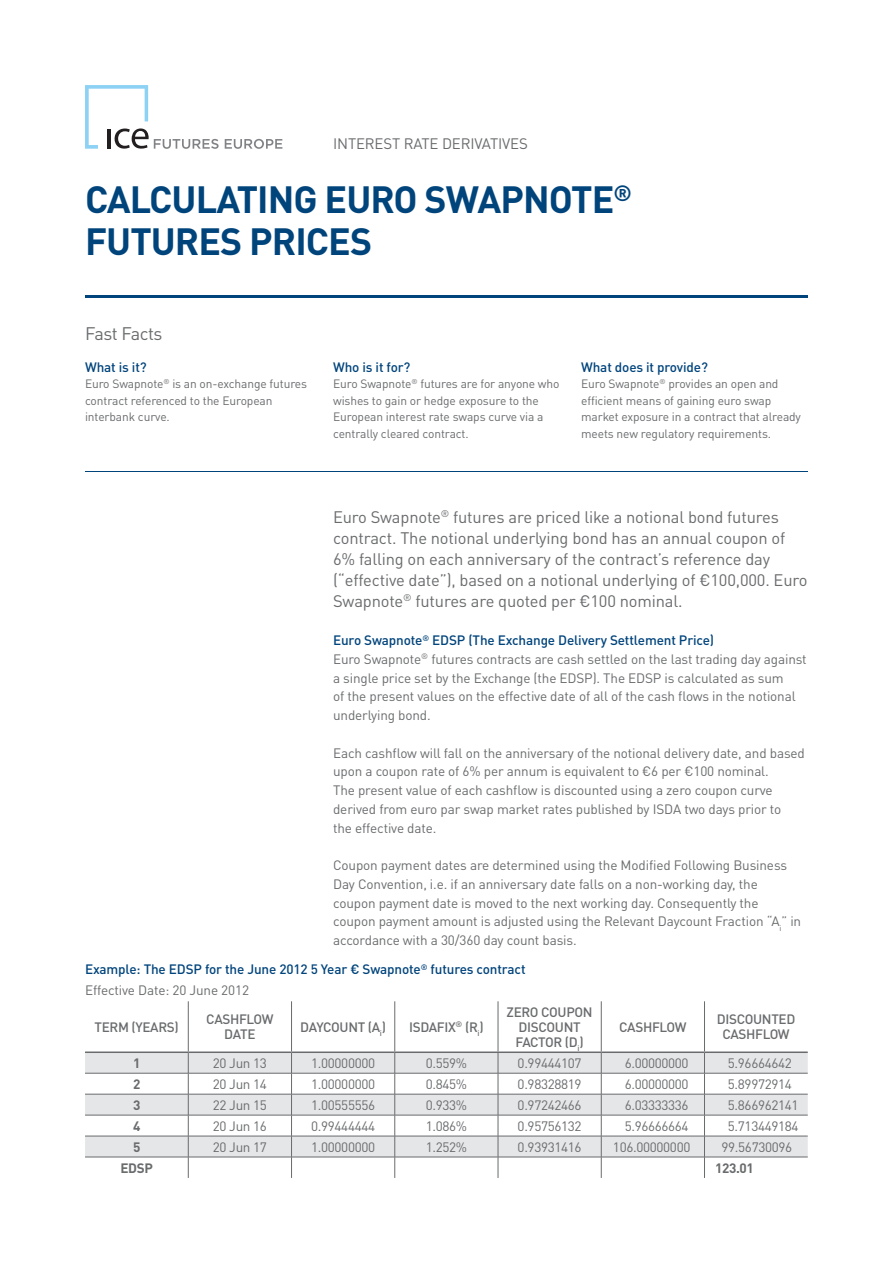
<style>
.page{position:relative;width:893px;height:1263px;background:#fff}
.page>*{position:absolute;margin:0;border:0;box-sizing:border-box;transform-origin:0 0}
.t1{font:700 37.5px/42px "DIN Pro";letter-spacing:-.025em;color:#00447c}
.t2{font:18px "DIN Pro";letter-spacing:-.03em;color:#696b6d}
.t3{font:16.5px/21px "DIN Pro";letter-spacing:-.01em;color:#696b6d}
.t4{font:15px "DIN Pro";letter-spacing:-.01em;color:#696b6d}
.t5{font:13.5px/18.8px "DIN Pro";letter-spacing:-.01em;color:#696b6d}
.t6{font:500 13.5px/21px "DIN Pro";letter-spacing:-.01em;color:#00447c}
.t7{font:500 13.5px/15px "DIN Pro";letter-spacing:-.025em;color:#696b6d;text-align:center}
.t8{font:700 13.5px "DIN Pro";letter-spacing:-.025em;color:#696b6d}
.t9{font:12px/16.5px "DIN Pro";letter-spacing:-.01em;color:#696b6d}
.s1{font-weight:500;color:#00447c}
.s2{font-weight:400;color:#696b6d}
</style>
<div class="page">
<svg style="left:85px;top:1053px;width:723px;height:104px;fill:#e5e6e7"></svg>
<hr style="left:188px;top:1001px;width:1px;height:50px;background:#696b6d">
<hr style="left:291px;top:1001px;width:1px;height:50px;background:#696b6d">
<hr style="left:394px;top:1001px;width:1px;height:50px;background:#696b6d">
<hr style="left:498px;top:1001px;width:1px;height:50px;background:#696b6d">
<hr style="left:601px;top:1001px;width:1px;height:50px;background:#696b6d">
<hr style="left:704px;top:1001px;width:1px;height:50px;background:#696b6d">
<hr style="left:85px;top:1073px;width:103px;height:1px;background:#696b6d">
<hr style="left:188px;top:1073px;width:104px;height:1px;background:#696b6d">
<hr style="left:292px;top:1073px;width:103px;height:1px;background:#696b6d">
<hr style="left:395px;top:1073px;width:103px;height:1px;background:#696b6d">
<hr style="left:498px;top:1073px;width:103px;height:1px;background:#696b6d">
<hr style="left:601px;top:1073px;width:103px;height:1px;background:#696b6d">
<hr style="left:704px;top:1073px;width:104px;height:1px;background:#696b6d">
<hr style="left:85px;top:1094px;width:103px;height:1px;background:#696b6d">
<hr style="left:188px;top:1094px;width:104px;height:1px;background:#696b6d">
<hr style="left:292px;top:1094px;width:103px;height:1px;background:#696b6d">
<hr style="left:395px;top:1094px;width:103px;height:1px;background:#696b6d">
<hr style="left:498px;top:1094px;width:103px;height:1px;background:#696b6d">
<hr style="left:601px;top:1094px;width:103px;height:1px;background:#696b6d">
<hr style="left:704px;top:1094px;width:104px;height:1px;background:#696b6d">
<hr style="left:85px;top:1115px;width:103px;height:1px;background:#696b6d">
<hr style="left:188px;top:1115px;width:104px;height:1px;background:#696b6d">
<hr style="left:292px;top:1115px;width:103px;height:1px;background:#696b6d">
<hr style="left:395px;top:1115px;width:103px;height:1px;background:#696b6d">
<hr style="left:498px;top:1115px;width:103px;height:1px;background:#696b6d">
<hr style="left:601px;top:1115px;width:103px;height:1px;background:#696b6d">
<hr style="left:704px;top:1115px;width:104px;height:1px;background:#696b6d">
<hr style="left:85px;top:1136px;width:103px;height:1px;background:#696b6d">
<hr style="left:188px;top:1136px;width:104px;height:1px;background:#696b6d">
<hr style="left:292px;top:1136px;width:103px;height:1px;background:#696b6d">
<hr style="left:395px;top:1136px;width:103px;height:1px;background:#696b6d">
<hr style="left:498px;top:1136px;width:103px;height:1px;background:#696b6d">
<hr style="left:601px;top:1136px;width:103px;height:1px;background:#696b6d">
<hr style="left:704px;top:1136px;width:104px;height:1px;background:#696b6d">
<hr style="left:85px;top:1157px;width:103px;height:1px;background:#696b6d">
<hr style="left:188px;top:1157px;width:104px;height:1px;background:#696b6d">
<svg style="left:188px;top:1053px;width:1px;height:125px"></svg>
<hr style="left:292px;top:1157px;width:103px;height:1px;background:#696b6d">
<svg style="left:291px;top:1053px;width:1px;height:125px"></svg>
<hr style="left:395px;top:1157px;width:103px;height:1px;background:#696b6d">
<svg style="left:394px;top:1053px;width:1px;height:125px"></svg>
<hr style="left:498px;top:1157px;width:103px;height:1px;background:#696b6d">
<svg style="left:498px;top:1053px;width:1px;height:125px"></svg>
<hr style="left:601px;top:1157px;width:103px;height:1px;background:#696b6d">
<svg style="left:601px;top:1053px;width:1px;height:125px"></svg>
<hr style="left:704px;top:1157px;width:104px;height:1px;background:#696b6d">
<svg style="left:704px;top:1053px;width:1px;height:125px"></svg>
<hr style="left:85px;top:1051px;width:103px;height:2px;background:#696b6d">
<hr style="left:188px;top:1051px;width:104px;height:2px;background:#696b6d">
<hr style="left:292px;top:1051px;width:103px;height:2px;background:#696b6d">
<hr style="left:395px;top:1051px;width:103px;height:2px;background:#696b6d">
<hr style="left:498px;top:1051px;width:103px;height:2px;background:#696b6d">
<hr style="left:601px;top:1051px;width:103px;height:2px;background:#696b6d">
<hr style="left:704px;top:1051px;width:104px;height:2px;background:#696b6d">
<svg style="left:85px;top:85px;width:134px;height:64px"></svg>
<svg style="left:225px;top:139px;width:57px;height:10px"></svg>
<hr style="left:85px;top:296px;width:723px;height:2px;background:#00447c">
<hr style="left:85px;top:472px;width:723px;height:1px;background:#00447c">
<p class="t4" style="left:333px;top:132px;width:196px">INTEREST RATE DERIVATIVES</p>
<h1 class="t1" style="left:85px;top:174px;width:548px">CALCULATING EURO SWAPNOTE<sup>®<br></sup>FUTURES PRICES</h1>
<h2 class="t2" style="left:85px;top:319px;width:79px">Fast Facts</h2>
<p class="t6" style="left:85px;top:355px;width:63px">What is it?</p>
<p class="t9" style="left:85px;top:374px;width:224px">Euro Swapnote<sup>®</sup> is an on-exchange futures contract referenced to the European interbank curve.</p>
<p class="t6" style="left:333px;top:355px;width:79px">Who is it for?</p>
<p class="t9" style="left:333px;top:374px;width:228px">Euro Swapnote<sup>®</sup> futures are for anyone who wishes to gain or hedge exposure to the European interest rate swaps curve via a centrally cleared contract.</p>
<p class="t6" style="left:581px;top:355px;width:128px">What does it provide?</p>
<p class="t9" style="left:581px;top:374px;width:221px">Euro Swapnote<sup>®</sup> provides an open and efficient means of gaining euro swap market exposure in a contract that already meets new regulatory requirements.</p>
<p class="t3" style="left:333px;top:505px;width:476px">Euro Swapnote<sup>®</sup> futures are priced like a notional bond futures contract. The notional underlying bond has an annual coupon of 6% falling on each anniversary of the contract’s reference day (“effective date”), based on a notional underlying of €100,000. Euro Swapnote<sup>®</sup> futures are quoted per €100 nominal.</p>
<p class="t5" style="left:333px;top:630px;width:475px"><span class="s1">Euro Swapnote</span><sup>®</sup> <span class="s1">EDSP (The Exchange Delivery Settlement Price)<br></span>Euro Swapnote<sup>®</sup> futures contracts are cash settled on the last trading day against a single price set by the Exchange (the EDSP). The EDSP is calculated as sum<br>of the present values on the effective date of all of the cash flows in the notional underlying bond.</p>
<p class="t5" style="left:333px;top:742px;width:473px">Each cashflow will fall on the anniversary of the notional delivery date, and based upon a coupon rate of 6% per annum is equivalent to €6 per €100 nominal.<br>The present value of each cashflow is discounted using a zero coupon curve derived from euro par swap market rates published by ISDA two days prior to<br>the effective date.</p>
<p class="t5" style="left:333px;top:855px;width:470px">Coupon payment dates are determined using the Modified Following Business Day Convention, i.e. if an anniversary date falls on a non-working day, the coupon payment date is moved to the next working day. Consequently the coupon payment amount is adjusted using the Relevant Daycount Fraction “A<sub>i</sub>” in accordance with a 30/360 day count basis.</p>
<p class="t6" style="left:85px;top:957px;width:442px">Example: The EDSP for the June 2012 5 Year € Swapnote<sup>®</sup> futures contract<br><span class="s2">Effective Date: 20 June 2012</span></p>
<p class="t7" style="left:94px;top:1018px;width:86px">TERM (YEARS)</p>
<p class="t7" style="left:206px;top:1010px;width:69px">CASHFLOW<br>DATE</p>
<p class="t7" style="left:300px;top:1018px;width:87px">DAYCOUNT (A<sub>i</sub>)</p>
<p class="t7" style="left:409px;top:1018px;width:76px">ISDAFIX<sup>®</sup> (R<sub>i</sub>)</p>
<p class="t7" style="left:507px;top:1003px;width:88px">ZERO COUPON<br>DISCOUNT<br>FACTOR (D<sub>i</sub>)</p>
<p class="t7" style="left:619px;top:1018px;width:69px">CASHFLOW</p>
<p class="t7" style="left:717px;top:1010px;width:80px">DISCOUNTED<br>CASHFLOW</p>
<p class="t8" style="left:133px;top:1052px;width:9px">1</p>
<p class="t5" style="left:213px;top:1052px;width:56px">20 Jun 13</p>
<p class="t5" style="left:311px;top:1052px;width:66px">1.00000000</p>
<p class="t5" style="left:426px;top:1052px;width:43px">0.559%</p>
<p class="t5" style="left:518px;top:1052px;width:66px">0.99444107</p>
<p class="t5" style="left:625px;top:1052px;width:66px">6.00000000</p>
<p class="t5" style="left:728px;top:1052px;width:66px">5.96664642</p>
<p class="t8" style="left:133px;top:1073px;width:9px">2</p>
<p class="t5" style="left:213px;top:1073px;width:56px">20 Jun 14</p>
<p class="t5" style="left:311px;top:1073px;width:66px">1.00000000</p>
<p class="t5" style="left:426px;top:1073px;width:43px">0.845%</p>
<p class="t5" style="left:518px;top:1073px;width:66px">0.98328819</p>
<p class="t5" style="left:625px;top:1073px;width:66px">6.00000000</p>
<p class="t5" style="left:728px;top:1073px;width:66px">5.89972914</p>
<p class="t8" style="left:133px;top:1094px;width:9px">3</p>
<p class="t5" style="left:213px;top:1094px;width:56px">22 Jun 15</p>
<p class="t5" style="left:311px;top:1094px;width:66px">1.00555556</p>
<p class="t5" style="left:426px;top:1094px;width:43px">0.933%</p>
<p class="t5" style="left:518px;top:1094px;width:66px">0.97242466</p>
<p class="t5" style="left:625px;top:1094px;width:66px">6.03333336</p>
<p class="t5" style="left:728px;top:1094px;width:72px">5.866962141</p>
<p class="t8" style="left:133px;top:1114px;width:9px">4</p>
<p class="t5" style="left:213px;top:1115px;width:56px">20 Jun 16</p>
<p class="t5" style="left:311px;top:1115px;width:66px">0.99444444</p>
<p class="t5" style="left:426px;top:1115px;width:43px">1.086%</p>
<p class="t5" style="left:518px;top:1115px;width:66px">0.95756132</p>
<p class="t5" style="left:625px;top:1115px;width:66px">5.96666664</p>
<p class="t5" style="left:728px;top:1115px;width:72px">5.713449184</p>
<p class="t8" style="left:133px;top:1135px;width:9px">5</p>
<p class="t5" style="left:213px;top:1136px;width:56px">20 Jun 17</p>
<p class="t5" style="left:311px;top:1136px;width:66px">1.00000000</p>
<p class="t5" style="left:426px;top:1136px;width:43px">1.252%</p>
<p class="t5" style="left:518px;top:1136px;width:66px">0.93931416</p>
<p class="t5" style="left:613px;top:1136px;width:79px">106.00000000</p>
<p class="t5" style="left:721px;top:1136px;width:72px">99.56730096</p>
<p class="t8" style="left:120px;top:1156px;width:34px">EDSP</p>
<p class="t8" style="left:715px;top:1156px;width:40px">123.01</p>
</div>
